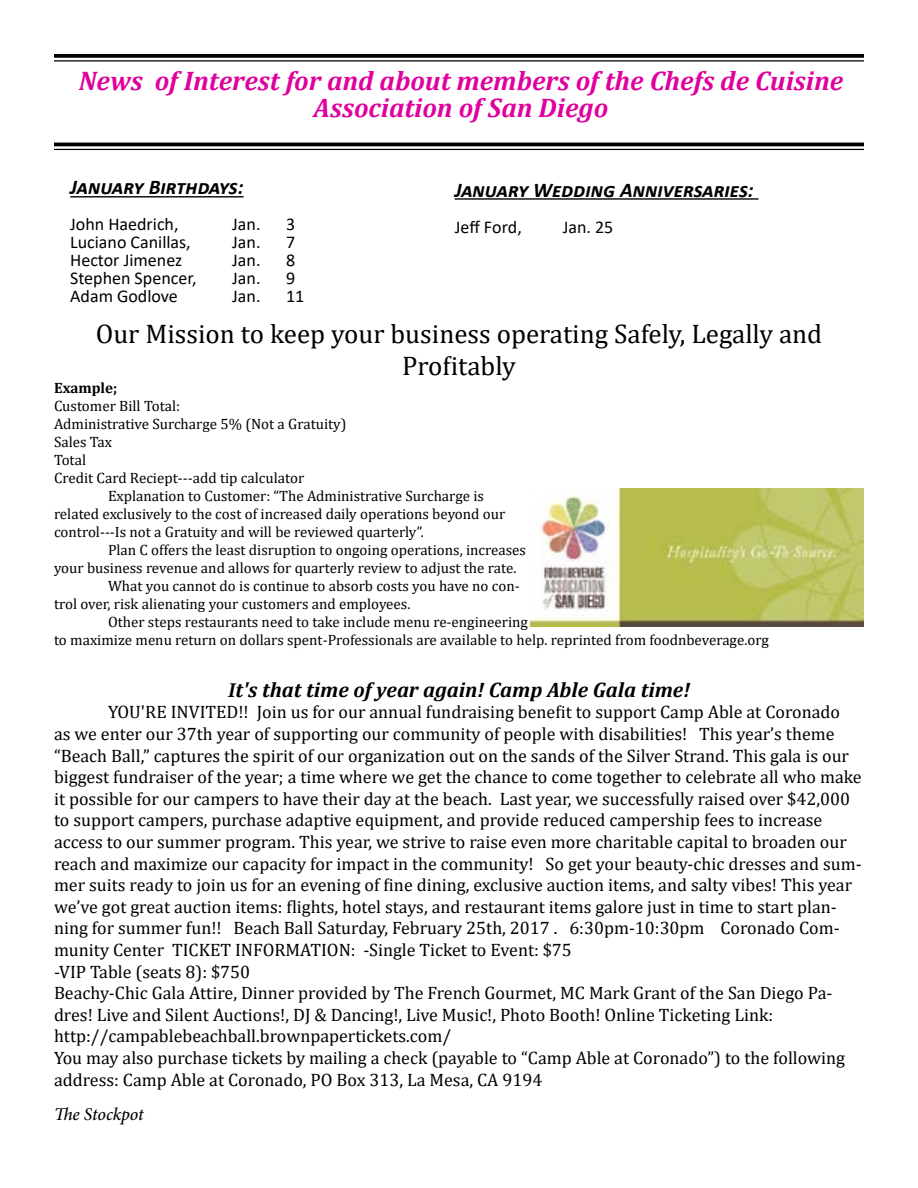
<style>
.page{position:relative;width:918px;height:1188px;background:#fff}
.page>*{position:absolute;margin:0;border:0;box-sizing:border-box;transform-origin:0 0}
.t1{font:italic 700 27px/27px "Cambria";color:#df009d;text-align:center}
.t2{font:27px/32.4px "Cambria";color:#000;text-align:center}
.t3{font:italic 700 21px "Calibri";color:#000}
.t4{font:italic 700 21px "Cambria";color:#000}
.t5{font:18px/21.6px "Cambria";color:#000}
.t6{font:18px "Calibri";color:#000}
.t7{font:italic 500 18px "Minion Pro";letter-spacing:-.01em;color:#000}
.t8{font:15px/18px "Cambria";color:#000}
.t9{font:700 15px "Cambria";color:#000}
.s1{font-family:"Minion Pro"}
</style>
<div class="page">
<svg style="left:54px;top:54px;width:810px;height:4px;fill:#000"></svg>
<hr style="left:54px;top:60px;width:810px;height:2px;background:#000">
<hr style="left:54px;top:143px;width:810px;height:3px;background:#000">
<hr style="left:54px;top:149px;width:810px;height:1px;background:#000">
<img style="left:531px;top:488px;width:333px;height:138px">
<hr style="left:70px;top:196px;width:174px;height:1px;background:#000">
<hr style="left:455px;top:198px;width:304px;height:2px;background:#000">
<h1 class="t1" style="left:79px;top:67px;width:766px">News of Interest for and about members of the Chefs de Cuisine<br>Association of San Diego</h1>
<p class="t3" style="left:70px;top:173px;width:175px">January Birthdays:</p>
<p class="t6" style="left:70px;top:212px;width:110px">John Haedrich,</p>
<p class="t6" style="left:232px;top:212px;width:30px">Jan.</p>
<p class="t6" style="left:286px;top:212px;width:11px">3</p>
<p class="t6" style="left:70px;top:230px;width:122px">Luciano Canillas,</p>
<p class="t6" style="left:232px;top:230px;width:30px">Jan.</p>
<p class="t6" style="left:286px;top:230px;width:11px">7</p>
<p class="t6" style="left:70px;top:248px;width:114px">Hector Jimenez</p>
<p class="t6" style="left:232px;top:248px;width:30px">Jan.</p>
<p class="t6" style="left:286px;top:248px;width:11px">8</p>
<p class="t6" style="left:70px;top:266px;width:128px">Stephen Spencer,</p>
<p class="t6" style="left:232px;top:266px;width:30px">Jan.</p>
<p class="t6" style="left:286px;top:266px;width:11px">9</p>
<p class="t6" style="left:70px;top:284px;width:109px">Adam Godlove</p>
<p class="t6" style="left:232px;top:284px;width:30px">Jan.</p>
<p class="t6" style="left:286px;top:284px;width:20px">11</p>
<p class="t3" style="left:455px;top:175px;width:301px">January Wedding Anniversaries:</p>
<p class="t6" style="left:455px;top:214px;width:69px">Jeff Ford,</p>
<p class="t6" style="left:563px;top:214px;width:52px">Jan. 25</p>
<h1 class="t2" style="left:96px;top:317px;width:728px">Our Mission to keep your business operating Safely, Legally and<br>Profitably</h1>
<p class="t9" style="left:54px;top:378px;width:65px">Example;</p>
<p class="t8" style="left:54px;top:397px;width:294px">Customer Bill Total:<br>Administrative Surcharge 5% (Not a Gratuity)<br>Sales Tax<br>Total<br>Credit Card Reciept---add tip calculator</p>
<p class="t8" style="left:54px;top:487px;width:453px;text-indent:54px">Explanation to Customer: “The Administrative Surcharge is related exclusively to the cost of increased daily operations beyond our control---Is not a Gratuity and will be reviewed quarterly”.</p>
<p class="t8" style="left:108px;top:541px;width:420px">Plan C offers the least disruption to ongoing operations, increases</p>
<p class="t8" style="left:54px;top:559px;width:464px">your business revenue and allows for quarterly review to adjust the rate.</p>
<p class="t8" style="left:108px;top:577px;width:413px">What you cannot do is continue to absorb costs you have no con-</p>
<p class="t8" style="left:54px;top:595px;width:358px">trol over, risk alienating your customers and employees.</p>
<p class="t8" style="left:108px;top:613px;width:422px">Other steps restaurants need to take include menu re-engineering</p>
<p class="t8" style="left:54px;top:631px;width:716px">to maximize menu return on dollars spent-Professionals are available to help. reprinted from foodnbeverage.org</p>
<p class="t4" style="left:228px;top:675px;width:464px"><span class="s1">I</span>t's that time of year again! Camp Able Gala time!</p>
<p class="t5" style="left:54px;top:701px;width:809px;text-indent:54px">YOU'RE INVITED!! Join us for our annual fundraising benefit to support Camp Able at Coronado<br>as we enter our 37th year of supporting our community of people with disabilities! This year’s theme “Beach Ball,” captures the spirit of our organization out on the sands of the Silver Strand. This gala is our biggest fundraiser of the year; a time where we get the chance to come together to celebrate all who make it possible for our campers to have their day at the beach. Last year, we successfully raised over $42,000 to support campers, purchase adaptive equipment, and provide reduced campership fees to increase access to our summer program. This year, we strive to raise even more charitable capital to broaden our reach and maximize our capacity for impact in the community! So get your beauty-chic dresses and sum&shy;mer suits ready to join us for an evening of fine dining, exclusive auction items, and salty vibes! This year we’ve got great auction items: flights, hotel stays, and restaurant items galore just in time to start plan&shy;ning for summer fun!! Beach Ball Saturday, February 25th, 2017 . 6:30pm-10:30pm Coronado Com&shy;munity Center TICKET INFORMATION: -Single Ticket to Event: $75<br>-VIP Table (seats 8): $750<br>Beachy-Chic Gala Attire, Dinner provided by The French Gourmet, MC Mark Grant of the San Diego Pa&shy;dres! Live and Silent Auctions!, DJ &amp; Dancing!, Live Music!, Photo Booth! Online Ticketing Link: http://campablebeachball.brownpapertickets.com/<br>You may also purchase tickets by mailing a check (payable to “Camp Able at Coronado”) to the following address: Camp Able at Coronado, PO Box 313, La Mesa, CA 9194</p>
<p class="t7" style="left:54px;top:1102px;width:91px">The Stockpot</p>
</div>
